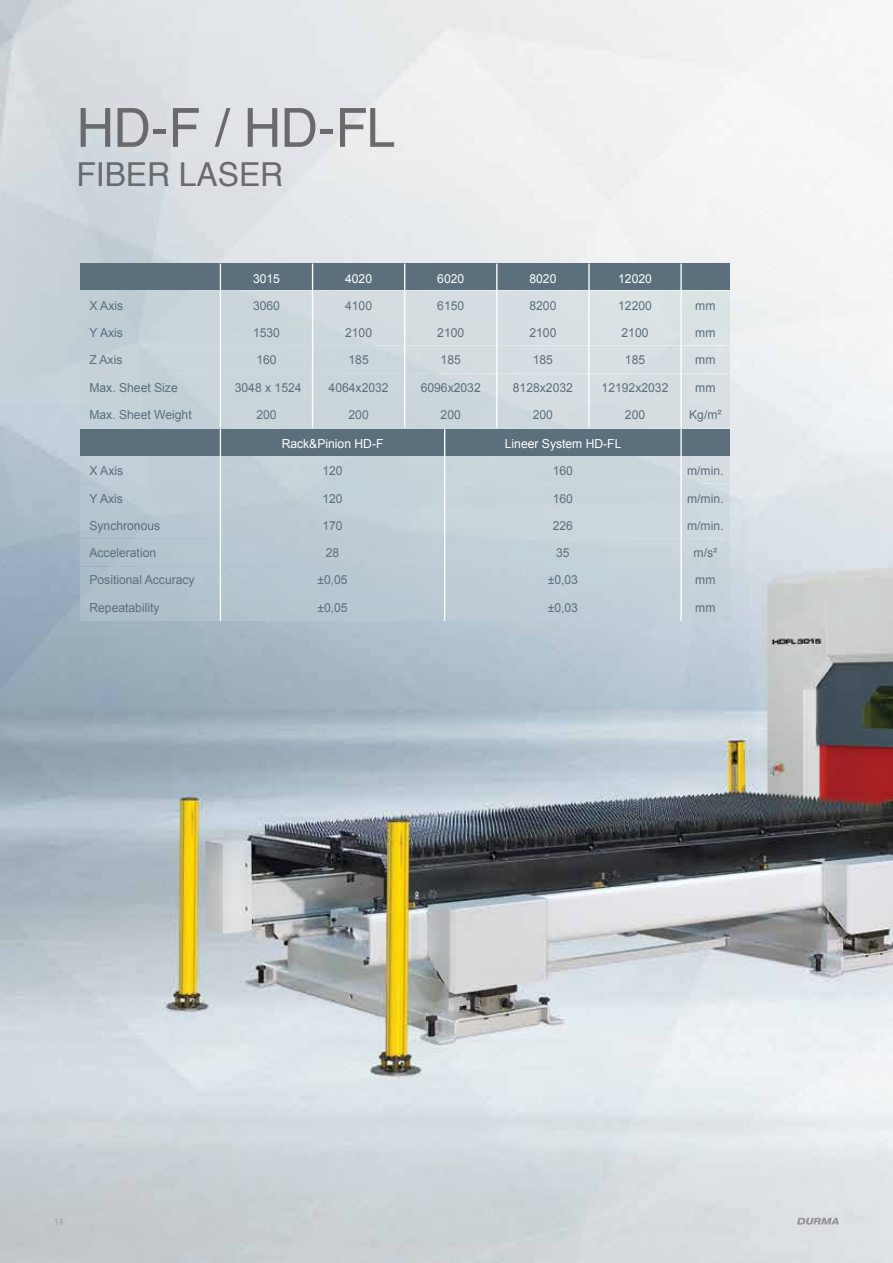
<style>
.page{position:relative;width:893px;height:1263px;background:#fff}
.page>*{position:absolute;margin:0;border:0;box-sizing:border-box;transform-origin:0 0}
.t1{font:54px "Helvetica";color:#696a6c;scale:.96 1}
.t2{font:33px "Helvetica";color:#696a6c;scale:.96 1}
.t3{font:12.45px/27.3px "Arial";color:#5c6f7c;text-align:center}
.t4{font:12.45px "Arial";color:#fff}
.t5{font:300 condensed 9.75px "Helvetica Neue LT Pro";color:#939598}
</style>
<div class="page">
<img style="left:0;top:0;width:893px;height:1263px">
<div style="left:80px;top:264px;width:649px;height:26px;background:#5c6f7c"></div>
<div style="left:80px;top:291px;width:649px;height:26px;background:linear-gradient(to right,#c5d0d7,#e0e6e8)"></div>
<div style="left:80px;top:319px;width:649px;height:26px;background:linear-gradient(to right,#c4d0d7,#dee5e7)"></div>
<div style="left:80px;top:346px;width:649px;height:27px;background:#cfdade"></div>
<div style="left:80px;top:374px;width:649px;height:26px;background:linear-gradient(to right,#c3d1d6,#d9e0e4)"></div>
<div style="left:80px;top:402px;width:649px;height:26px;background:#cbd6db"></div>
<hr style="left:220px;top:264px;width:1px;height:164px;background:#fff">
<hr style="left:312px;top:264px;width:1px;height:164px;background:#fff">
<hr style="left:404px;top:264px;width:1px;height:164px;background:#fff">
<hr style="left:496px;top:264px;width:1px;height:164px;background:#fff">
<hr style="left:588px;top:264px;width:2px;height:164px;background:#fff">
<hr style="left:680px;top:264px;width:2px;height:164px;background:#fff">
<div style="left:80px;top:429px;width:649px;height:26px;background:#5c6f7c"></div>
<div style="left:80px;top:457px;width:649px;height:26px;background:#c2d1d4"></div>
<div style="left:80px;top:484px;width:649px;height:26px;background:#c2d1d4"></div>
<div style="left:80px;top:512px;width:649px;height:26px;background:linear-gradient(to right,#b3c3cd,#d2dce1)"></div>
<div style="left:80px;top:539px;width:649px;height:27px;background:#c2d1d4"></div>
<div style="left:80px;top:567px;width:649px;height:26px;background:linear-gradient(to right,#aec0ca,#c8d4dc)"></div>
<div style="left:80px;top:595px;width:649px;height:26px;background:#b8c8d2"></div>
<hr style="left:220px;top:429px;width:1px;height:192px;background:#fff">
<hr style="left:444px;top:429px;width:1px;height:192px;background:#fff">
<hr style="left:680px;top:429px;width:2px;height:192px;background:#fff">
<svg style="left:797px;top:1218px;width:42px;height:6px"></svg>
<h1 class="t1" style="left:77px;top:86px;width:333px">HD-F / HD-FL</h1>
<h2 class="t2" style="left:77px;top:149px;width:217px">FIBER LASER</h2>
<p class="t3" style="left:89px;top:292px;width:104px;text-align:left">X Axis<br>Y Axis<br>Z Axis<br>Max. Sheet Size<br>Max. Sheet Weight</p>
<p class="t3" style="left:89px;top:457px;width:107px;text-align:left">X Axis<br>Y Axis<br>Synchronous<br>Acceleration<br>Positional Accuracy<br>Repeatability</p>
<p class="t4" style="left:253px;top:270px;width:28px">3015</p>
<p class="t3" style="left:235px;top:292px;width:68px">3060<br>1530<br>160<br>3048 x 1524<br>200</p>
<p class="t4" style="left:345px;top:270px;width:28px">4020</p>
<p class="t3" style="left:329px;top:292px;width:62px">4100<br>2100<br>185<br>4064x2032<br>200</p>
<p class="t4" style="left:282px;top:436px;width:103px">Rack&amp;Pinion HD-F</p>
<p class="t3" style="left:317px;top:457px;width:32px">120<br>120<br>170<br>28 ±0,05 ±0,05</p>
<p class="t4" style="left:437px;top:270px;width:28px">6020</p>
<p class="t3" style="left:421px;top:292px;width:62px">6150<br>2100<br>185<br>6096x2032<br>200</p>
<p class="t4" style="left:529px;top:270px;width:28px">8020</p>
<p class="t3" style="left:513px;top:292px;width:62px">8200<br>2100<br>185<br>8128x2032<br>200</p>
<p class="t4" style="left:618px;top:270px;width:35px">12020</p>
<p class="t3" style="left:602px;top:292px;width:68px">12200<br>2100<br>185<br>12192x2032<br>200</p>
<p class="t3" style="left:689px;top:292px;width:34px">mm mm mm mm<br>Kg/m²</p>
<p class="t4" style="left:505px;top:436px;width:118px">Lineer System HD-FL</p>
<p class="t3" style="left:548px;top:457px;width:32px">160<br>160<br>226<br>35 ±0,03 ±0,03</p>
<p class="t3" style="left:687px;top:457px;width:38px">m/min. m/min. m/min. m/s² mm mm</p>
<p class="t5" style="left:54px;top:1215px;width:11px">14</p>
</div>
